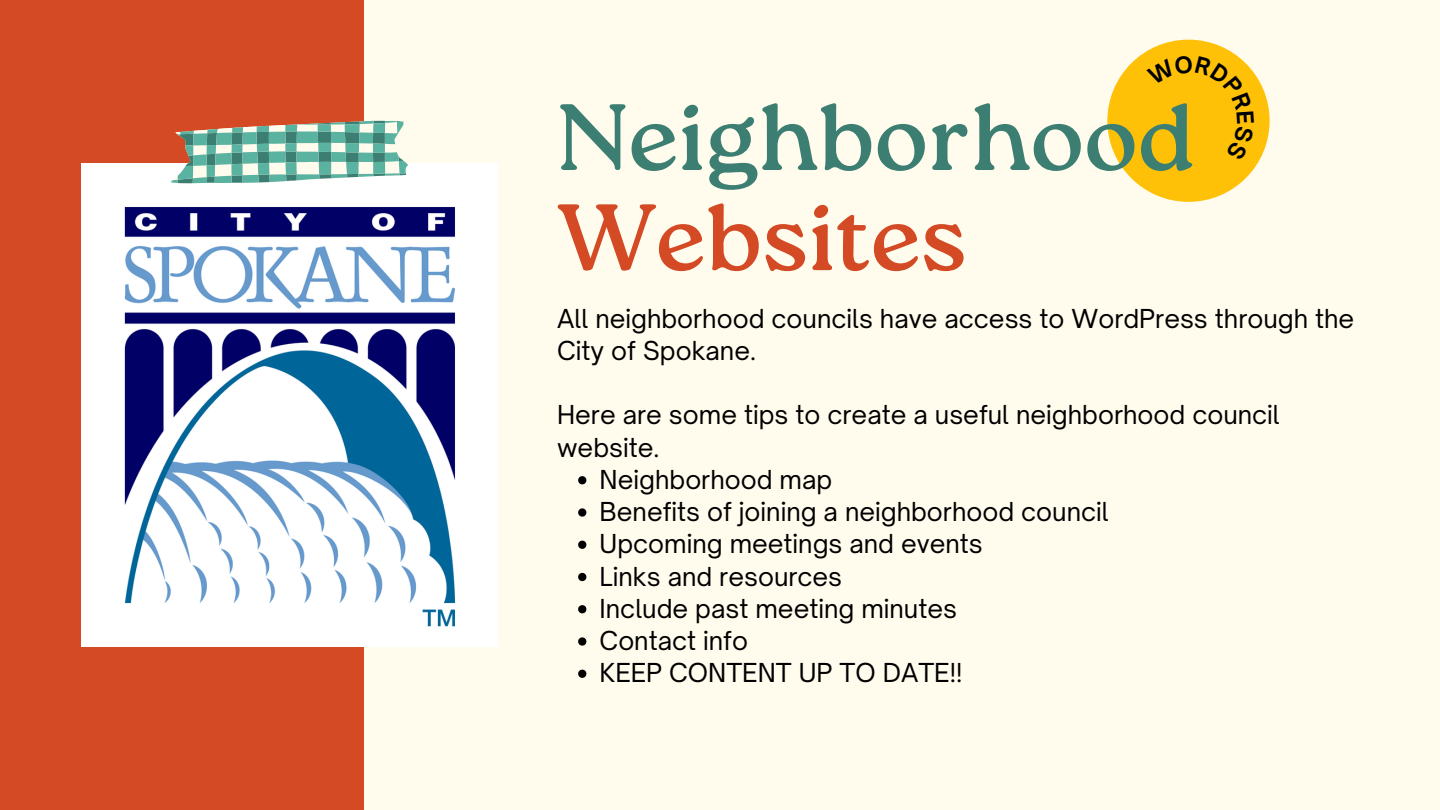
<style>
.page{position:relative;width:1440px;height:810px;background:#d34a24}
.page>*{position:absolute;margin:0;border:0;box-sizing:border-box;transform-origin:0 0}
.t1{font:94px "Roca One";color:#3c7f72}
.t2{font:94px "Roca One";color:#d34a24}
.t3{font:25px/32.2px "Open Sauce One";color:#000}
</style>
<div class="page">
<div style="left:364px;top:0;width:1076px;height:810px;background:#fffbed"></div>
<div style="left:1107px;top:40px;width:163px;height:162px;background:#ffc107;border-radius:50%"></div>
<img style="left:81px;top:164px;width:417px;height:483px">
<svg style="left:171px;top:121px;width:237px;height:62px"></svg>
<svg style="left:578px;top:476px;width:8px;height:8px"></svg>
<svg style="left:578px;top:508px;width:8px;height:9px"></svg>
<svg style="left:578px;top:541px;width:8px;height:8px"></svg>
<svg style="left:578px;top:573px;width:8px;height:8px"></svg>
<svg style="left:578px;top:605px;width:8px;height:8px"></svg>
<svg style="left:578px;top:637px;width:8px;height:9px"></svg>
<svg style="left:578px;top:670px;width:8px;height:8px"></svg>
<p class="t1" style="left:557px;top:83px;width:638px">Neighborhood</p>
<p class="t2" style="left:557px;top:183px;width:411px">Websites</p>
<p class="t3" style="left:557px;top:302px;width:799px">All neighborhood councils have access to WordPress through the<br>City of Spokane.</p>
<p class="t3" style="left:557px;top:399px;width:724px">Here are some tips to create a useful neighborhood council website.</p>
<p class="t3" style="left:600px;top:463px;width:234px">Neighborhood map</p>
<p class="t3" style="left:600px;top:495px;width:511px">Benefits of joining a neighborhood council</p>
<p class="t3" style="left:600px;top:528px;width:385px">Upcoming meetings and events</p>
<p class="t3" style="left:600px;top:560px;width:244px">Links and resources</p>
<p class="t3" style="left:600px;top:592px;width:359px">Include past meeting minutes</p>
<p class="t3" style="left:600px;top:624px;width:150px">Contact info</p>
<p class="t3" style="left:600px;top:657px;width:364px">KEEP CONTENT UP TO DATE!!</p>
</div>
